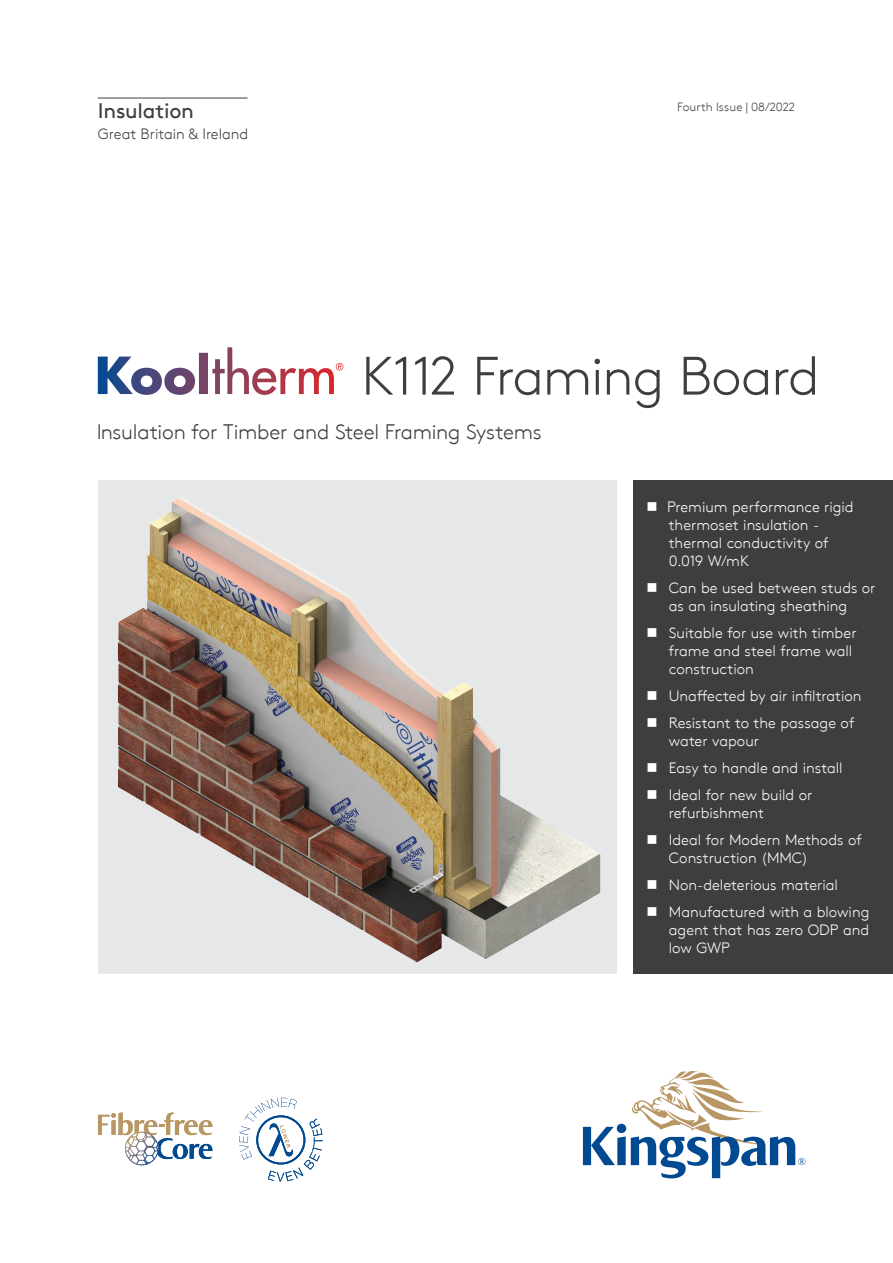
<style>
.page{position:relative;width:893px;height:1263px;background:#fff}
.page>*{position:absolute;margin:0;border:0;box-sizing:border-box;transform-origin:0 0}
.t1{font:300 54px "Kingspan Brown TT";letter-spacing:-.02em;color:#3e3e3f}
.t2{font:300 21px "Kingspan Brown TT";letter-spacing:-.015em;color:#3e3e3f}
.Cover__HLPG_Title{font:21px "Kingspan Brown TT";letter-spacing:-.01em;color:#3e3e3f}
.t3{font:300 15px/18px "Kingspan Brown TT";color:#fff}
.Cover__HLPG_Title-2{font:300 15px "Kingspan Brown TT";color:#3e3e3f}
.Internal__Body_Text{font:300 12px "Kingspan Brown TT";letter-spacing:.005em;color:#3e3e3f}
</style>
<div class="page">
<div style="left:634px;top:480px;width:259px;height:494px;background:#3e3e3f"></div>
<img style="left:98px;top:481px;width:519px;height:493px">
<hr style="left:98px;top:98px;width:149px;height:1px;background:#3e3e3f">
<svg style="left:583px;top:1071px;width:222px;height:107px"></svg>
<svg style="left:239px;top:1098px;width:84px;height:83px"></svg>
<svg style="left:98px;top:1112px;width:114px;height:53px"></svg>
<svg style="left:98px;top:347px;width:245px;height:48px"></svg>
<p class="Cover__HLPG_Title" style="left:98px;top:95px;width:98px">Insulation</p>
<p class="Cover__HLPG_Title-2" style="left:98px;top:123px;width:152px">Great Britain &amp; Ireland</p>
<p class="Internal__Body_Text" style="left:677px;top:98px;width:120px">Fourth Issue | 08/2022</p>
<p class="t1" style="left:361px;top:336px;width:460px">K112 Framing Board</p>
<h2 class="t2" style="left:96px;top:417px;width:447px">Insulation for Timber and Steel Framing Systems</h2>
<p class="t3" style="left:669px;top:497px;width:186px;text-indent:-22px">■ Premium performance rigid thermoset insulation - thermal conductivity of<br>0.019 W/mK</p>
<p class="t3" style="left:646px;top:578px;width:231px;text-align:center">■ Can be used between studs or as an insulating sheathing</p>
<p class="t3" style="left:669px;top:623px;width:189px;text-indent:-22px">■ Suitable for use with timber frame and steel frame wall construction</p>
<p class="t3" style="left:646px;top:686px;width:217px">■ Unaffected by air infiltration</p>
<p class="t3" style="left:669px;top:713px;width:187px;text-indent:-22px">■ Resistant to the passage of water vapour</p>
<p class="t3" style="left:646px;top:758px;width:198px">■ Easy to handle and install</p>
<p class="t3" style="left:669px;top:785px;width:145px;text-indent:-22px">■ Ideal for new build or refurbishment</p>
<p class="t3" style="left:669px;top:830px;width:194px;text-indent:-22px">■ Ideal for Modern Methods of<br>Construction (MMC)</p>
<p class="t3" style="left:646px;top:875px;width:193px">■ Non-deleterious material</p>
<p class="t3" style="left:669px;top:902px;width:202px;text-align:justify;text-indent:-22px">■ Manufactured with a blowing agent that has zero ODP and low GWP</p>
</div>
